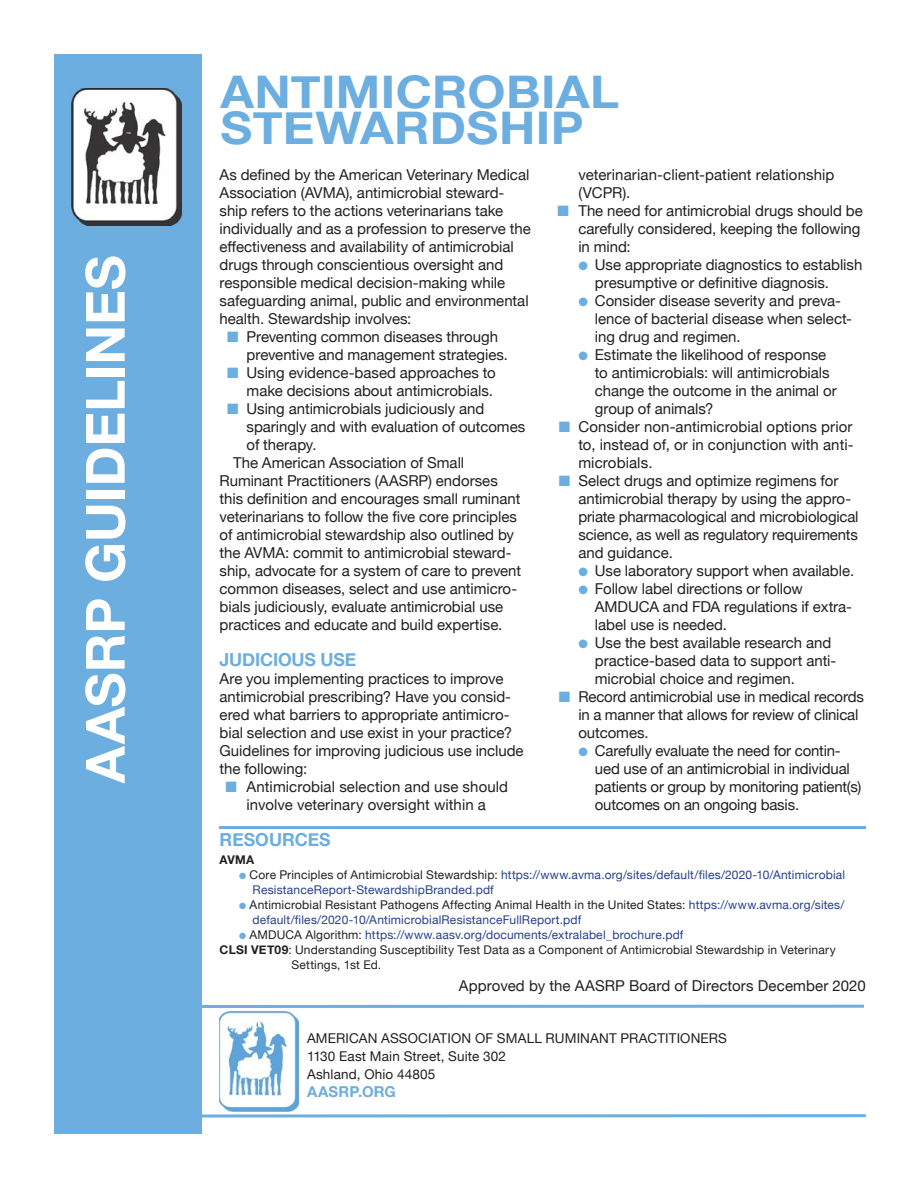
<style>
.page{position:relative;width:918px;height:1188px;background:#fff}
.page>*{position:absolute;margin:0;border:0;box-sizing:border-box;transform-origin:0 0}
.t1{font:700 54px "Helvetica Neue";letter-spacing:-.005em;color:#fff}
.t2{font:700 45px/36px "Helvetica Neue";letter-spacing:.01em;color:#6caedf;scale:1.09 1}
.t3{font:700 18px "Helvetica Neue";letter-spacing:-.01em;color:#6caedf}
.t4{font:15px/18px "Helvetica Neue";letter-spacing:-.005em;color:#231f20}
.t5{font:700 15px "Helvetica Neue";letter-spacing:.01em;color:#6caedf}
.t6{font:13.5px/18px "Helvetica Neue";letter-spacing:.01em;color:#231f20}
.t7{font:12px/15px "Helvetica Neue";letter-spacing:.015em;color:#25408e}
.t8{font:12px "Helvetica Neue";letter-spacing:.015em;color:#231f20}
.t9{font:700 12px "Helvetica Neue";color:#231f20}
.s1{color:#6caedf}
.s2{color:#231f20}
.s3{font-weight:700}
</style>
<div class="page">
<img style="left:219px;top:1012px;width:80px;height:100px">
<svg style="left:202px;top:1114px;width:664px;height:4px;background:#90c1e6"></svg>
<hr style="left:187px;top:1005px;width:677px;height:3px;background:#6caedf">
<div style="left:54px;top:54px;width:148px;height:1080px;background:#6caedf"></div>
<hr style="left:220px;top:826px;width:646px;height:3px;background:#6caedf">
<img style="left:72px;top:88px;width:110px;height:138px">
<h1 class="t1" style="left:72px;top:783px;width:530px;rotate:-90deg">AASRP GUIDELINES</h1>
<h2 class="t2" style="left:220px;top:73px;width:367px">ANTIMICROBIAL<br>STEWARDSHIP</h2>
<p class="t4" style="left:220px;top:165px;width:313px">As defined by the American Veterinary Medical Association (AVMA), antimicrobial steward&shy;ship refers to the actions veterinarians take individually and as a profession to preserve the effectiveness and availability of antimicrobial drugs through conscientious oversight and responsible medical decision-making while safeguarding animal, public and environmental health. Stewardship involves:</p>
<p class="t4" style="left:247px;top:327px;width:263px;text-indent:-20px"><span class="s1">■</span> Preventing common diseases through preventive and management strategies.</p>
<p class="t4" style="left:227px;top:363px;width:270px;text-align:right"><span class="s1">■</span> Using evidence-based approaches to make decisions about antimicrobials.</p>
<p class="t4" style="left:227px;top:399px;width:259px"><span class="s1">■</span> Using antimicrobials judiciously and</p>
<p class="t4" style="left:247px;top:417px;width:280px">sparingly and with evaluation of outcomes</p>
<p class="t4" style="left:247px;top:435px;width:72px">of therapy.</p>
<p class="t4" style="left:233px;top:453px;width:233px">The American Association of Small</p>
<p class="t4" style="left:220px;top:471px;width:280px">Ruminant Practitioners (AASRP) endorses</p>
<p class="t4" style="left:220px;top:489px;width:302px">this definition and encourages small ruminant</p>
<p class="t4" style="left:220px;top:507px;width:299px">veterinarians to follow the five core principles</p>
<p class="t4" style="left:220px;top:525px;width:296px">of antimicrobial stewardship also outlined by</p>
<p class="t4" style="left:220px;top:543px;width:293px">the AVMA: commit to antimicrobial steward-</p>
<p class="t4" style="left:220px;top:561px;width:303px">ship, advocate for a system of care to prevent</p>
<p class="t4" style="left:220px;top:579px;width:299px">common diseases, select and use antimicro-</p>
<p class="t4" style="left:220px;top:597px;width:285px">bials judiciously, evaluate antimicrobial use</p>
<p class="t4" style="left:220px;top:615px;width:284px">practices and educate and build expertise.</p>
<p class="t3" style="left:220px;top:648px;width:138px">JUDICIOUS USE</p>
<p class="t4" style="left:220px;top:669px;width:306px">Are you implementing practices to improve antimicrobial prescribing? Have you consid&shy;ered what barriers to appropriate antimicro&shy;bial selection and use exist in your practice?<br>Guidelines for improving judicious use include the following:</p>
<p class="t4" style="left:226px;top:777px;width:284px;text-align:center"><span class="s1">■</span> Antimicrobial selection and use should involve veterinary oversight within a</p>
<p class="t4" style="left:578px;top:165px;width:258px">veterinarian-client-patient relationship (VCPR).</p>
<p class="t4" style="left:578px;top:201px;width:286px;text-indent:-21px"><span class="s1">■</span> The need for antimicrobial drugs should be carefully considered, keeping the following in mind:</p>
<p class="t4" style="left:595px;top:255px;width:269px;text-indent:-17px"><span class="s1">●</span> Use appropriate diagnostics to establish presumptive or definitive diagnosis.</p>
<p class="t4" style="left:595px;top:291px;width:259px;text-indent:-17px"><span class="s1">●</span> Consider disease severity and preva&shy;lence of bacterial disease when select&shy;ing drug and regimen.</p>
<p class="t4" style="left:595px;top:345px;width:243px;text-indent:-17px"><span class="s1">●</span> Estimate the likelihood of response to antimicrobials: will antimicrobials change the outcome in the animal or group of animals?</p>
<p class="t4" style="left:578px;top:417px;width:277px;text-align:justify;text-indent:-20px"><span class="s1">■</span> Consider non-antimicrobial options prior to, instead of, or in conjunction with anti&shy;microbials.</p>
<p class="t4" style="left:578px;top:471px;width:282px;text-indent:-20px"><span class="s1">■</span> Select drugs and optimize regimens for antimicrobial therapy by using the appro&shy;priate pharmacological and microbiological science, as well as regulatory requirements and guidance.</p>
<p class="t4" style="left:578px;top:561px;width:277px"><span class="s1">●</span> Use laboratory support when available.</p>
<p class="t4" style="left:595px;top:579px;width:259px;text-indent:-17px"><span class="s1">●</span> Follow label directions or follow<br>AMDUCA and FDA regulations if extra&shy;label use is needed.</p>
<p class="t4" style="left:595px;top:633px;width:243px;text-indent:-17px"><span class="s1">●</span> Use the best available research and practice-based data to support anti&shy;microbial choice and regimen.</p>
<p class="t4" style="left:578px;top:687px;width:287px;text-indent:-20px"><span class="s1">■</span> Record antimicrobial use in medical records in a manner that allows for review of clinical outcomes.</p>
<p class="t4" style="left:595px;top:741px;width:268px;text-indent:-17px"><span class="s1">●</span> Carefully evaluate the need for contin&shy;ued use of an antimicrobial in individual patients or group by monitoring patient(s) outcomes on an ongoing basis.</p>
<p class="t3" style="left:220px;top:828px;width:113px">RESOURCES</p>
<p class="t9" style="left:220px;top:852px;width:36px">AVMA</p>
<p class="t7" style="left:253px;top:867px;width:594px;text-indent:-14px"><span class="s1">●</span> <span class="s2">Core Principles of Antimicrobial Stewardship:</span> https://www.avma.org/sites/default/files/2020-10/Antimicrobial<br>ResistanceReport-StewardshipBranded.pdf</p>
<p class="t7" style="left:253px;top:897px;width:594px;text-indent:-13px"><span class="s1">●</span> <span class="s2">Antimicrobial Resistant Pathogens Affecting Animal Health in the United States:</span> https://www.avma.org/sites/ default/files/2020-10/AntimicrobialResistanceFullReport.pdf</p>
<p class="t7" style="left:239px;top:927px;width:446px"><span class="s1">●</span> <span class="s2">AMDUCA Algorithm:</span> https://www.aasv.org/documents/extralabel_brochure.pdf</p>
<p class="t8" style="left:220px;top:942px;width:618px"><span class="s3">CLSI VET09</span>: Understanding Susceptibility Test Data as a Component of Antimicrobial Stewardship in Veterinary</p>
<p class="t8" style="left:292px;top:957px;width:91px">Settings, 1st Ed.</p>
<p class="t4" style="left:459px;top:977px;width:408px">Approved by the AASRP Board of Directors December 2020</p>
<p class="t6" style="left:307px;top:1029px;width:421px">AMERICAN ASSOCIATION OF SMALL RUMINANT PRACTITIONERS<br>1130 East Main Street, Suite 302<br>Ashland, Ohio 44805</p>
<p class="t5" style="left:307px;top:1083px;width:90px">AASRP.ORG</p>
</div>
